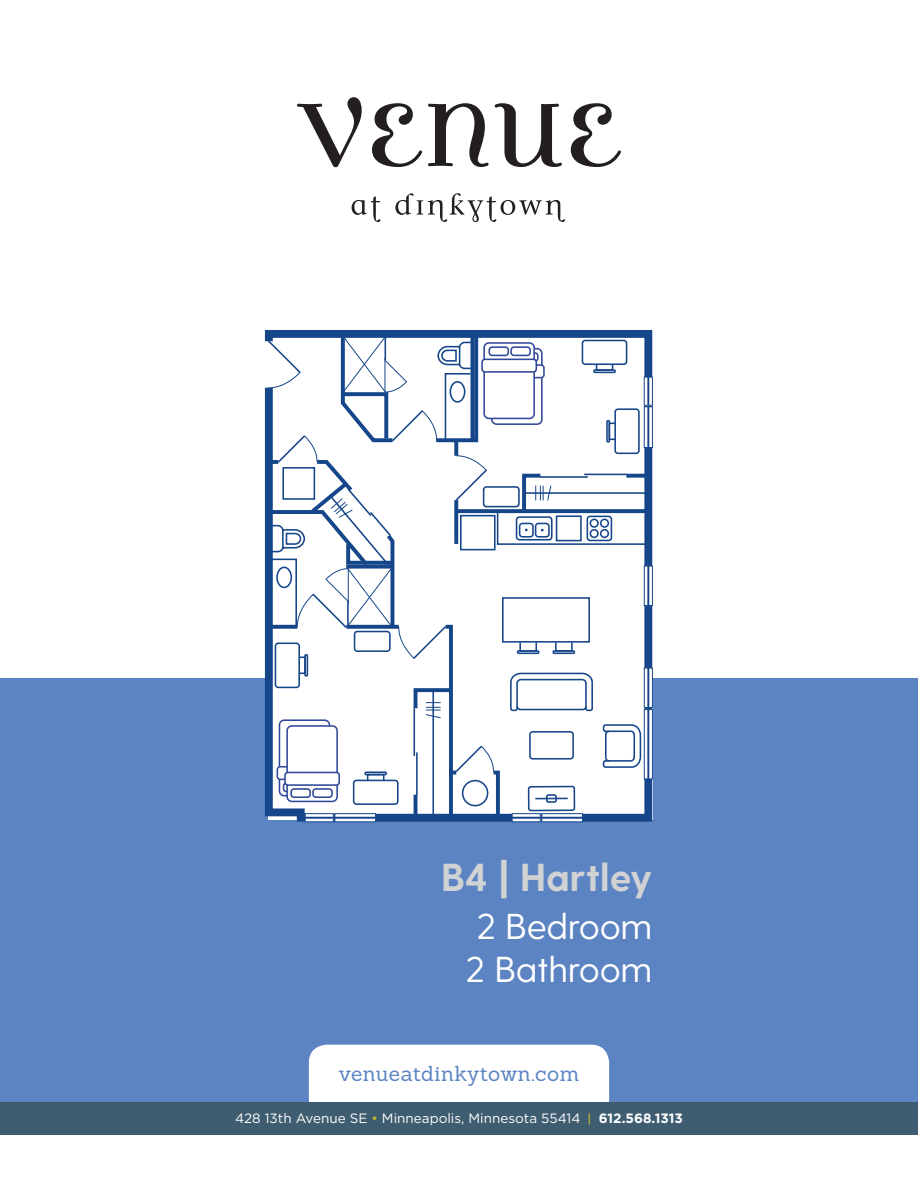
<style>
.page{position:relative;width:918px;height:1188px;background:#fff}
.page>*{position:absolute;margin:0;border:0;box-sizing:border-box;transform-origin:0 0}
.t1{font:700 39px "Greycliff CF";color:#d1d2d4}
.t2{font:36px/43.2px "Greycliff CF";color:#fff;text-align:center}
.t3{font:21px "Sanchez";letter-spacing:.015em;color:#5c84c3}
.t4{font:13.5px "Gotham";color:#fff}
.s1{color:#bfbb30}
.s2{font-weight:500;font-size:12px;color:#bfbb30}
.s3{font-weight:700}
</style>
<div class="page">
<div style="left:0;top:678px;width:918px;height:440px;background:#5c84c3"></div>
<svg style="left:297px;top:97px;width:65px;height:71px"></svg>
<svg style="left:372px;top:103px;width:190px;height:64px"></svg>
<svg style="left:571px;top:103px;width:50px;height:64px"></svg>
<svg style="left:352px;top:196px;width:29px;height:26px"></svg>
<svg style="left:395px;top:193px;width:170px;height:29px"></svg>
<div style="left:309px;top:1045px;width:300px;height:73px;background:#fff;border-radius:18px"></div>
<div style="left:0;top:1102px;width:918px;height:32px;background:#3e5d70"></div>
<div style="left:644px;top:377px;width:9px;height:29px;border:1px solid #16468a"></div>
<div style="left:644px;top:406px;width:9px;height:42px;border:1px solid #16468a"></div>
<div style="left:644px;top:668px;width:9px;height:40px;border:1px solid #16468a"></div>
<div style="left:644px;top:566px;width:9px;height:40px;border:1px solid #16468a"></div>
<div style="left:644px;top:709px;width:9px;height:70px;border:1px solid #16468a"></div>
<svg style="left:265px;top:330px;width:386px;height:493px"></svg>
<h1 class="t1" style="left:441px;top:854px;width:213px">B4 | Hartley</h1>
<h2 class="t2" style="left:466px;top:904px;width:188px">2 Bedroom<br>2 Bathroom</h2>
<h3 class="t3" style="left:339px;top:1060px;width:242px">venueatdinkytown.com</h3>
<p class="t4" style="left:235px;top:1110px;width:449px">428 13th Avenue SE <span class="s1">•</span> Minneapolis, Minnesota 55414 <span class="s2">|</span> <span class="s3">612.568.1313</span></p>
</div>
